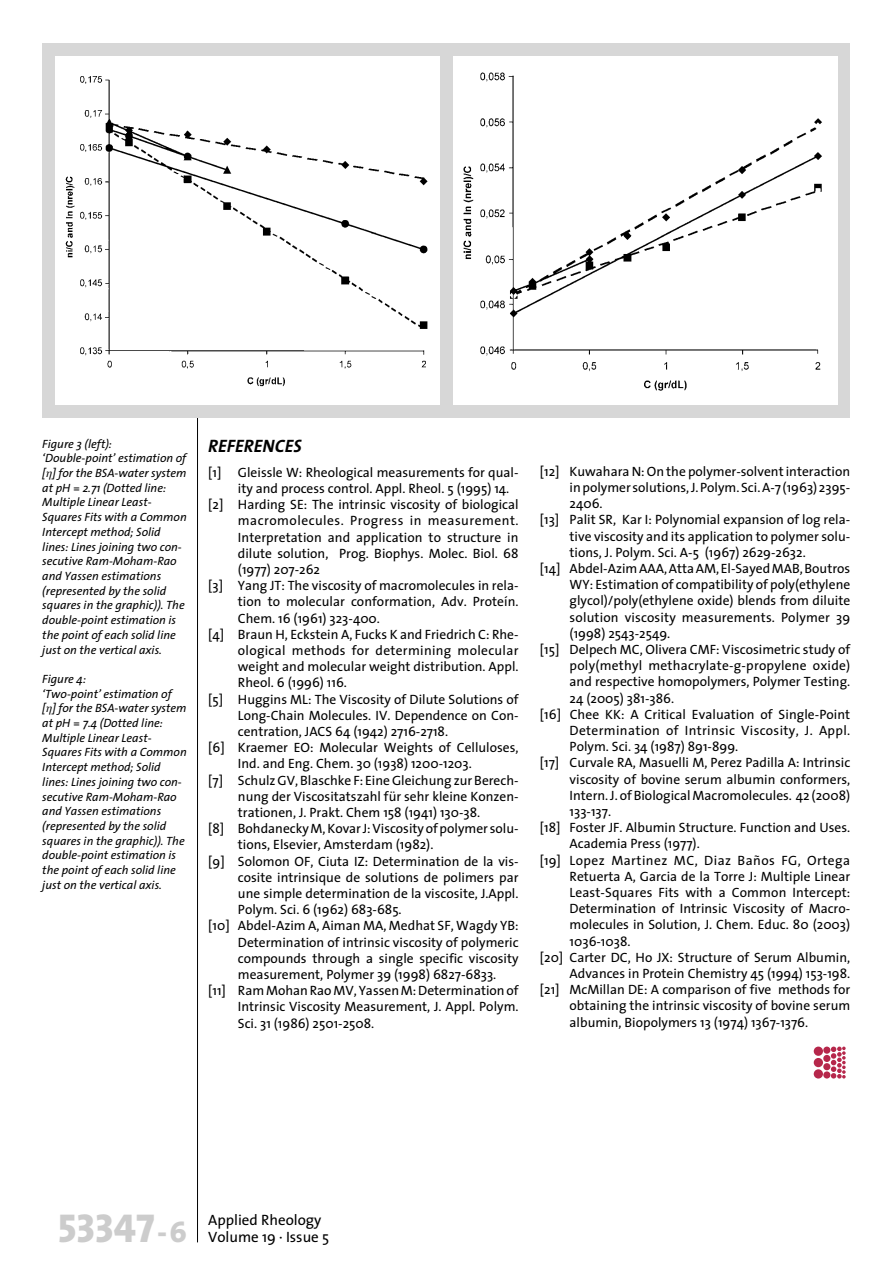
<style>
.page{position:relative;width:893px;height:1263px;background:#fff}
.page>*{position:absolute;margin:0;border:0;box-sizing:border-box;transform-origin:0 0}
.t1{font:40.5px "The Sans Extra Bold Caps";color:#ccc}
.t2{font:italic 18px "The Sans Bold Caps";color:#000}
.t3{font:15px/17.2px "The Sans";color:#000}
.t4{font:13.5px "The Sans";color:#000}
.t5{font:13.5px "The Sans";letter-spacing:.035em;color:#000}
.t6{font:13.5px "The Sans";letter-spacing:.025em;color:#000}
.t7{font:13.5px "The Sans";letter-spacing:.02em;color:#000}
.t8{font:italic 12px/14.7px "The Sans";color:#000}
.s1{font-family:"Math 1";font-style:normal}
.s2{font-size:30px}
</style>
<div class="page">
<svg style="left:813px;top:1047px;width:32px;height:32px"></svg>
<div style="left:814px;top:1046px;width:9px;height:10px;background:#b6274b;border-radius:50%"></div>
<div style="left:814px;top:1058px;width:9px;height:9px;background:#b6274b;border-radius:50%"></div>
<div style="left:814px;top:1069px;width:9px;height:9px;background:#b6274b;border-radius:50%"></div>
<div style="left:823px;top:1046px;width:7px;height:8px;background:#b6274b;border-radius:50%"></div>
<div style="left:823px;top:1055px;width:7px;height:7px;background:#b6274b;border-radius:50%"></div>
<div style="left:823px;top:1063px;width:7px;height:7px;background:#b6274b;border-radius:50%"></div>
<div style="left:823px;top:1071px;width:7px;height:7px;background:#b6274b;border-radius:50%"></div>
<svg style="left:831px;top:1046px;width:15px;height:32px"></svg>
<hr style="left:197px;top:43px;width:1px;height:1199px;background:#000">
<div style="left:42px;top:43px;width:808px;height:374px;background:#d7d7d7"></div>
<div style="left:55px;top:56px;width:385px;height:349px;background:#fff"></div>
<img style="left:65px;top:76px;width:363px;height:311px">
<div style="left:453px;top:56px;width:384px;height:349px;background:#fff"></div>
<img style="left:463px;top:72px;width:359px;height:319px">
<p class="t8" style="left:42px;top:437px;width:146px">Figure 3 (left): ‘Double-point’ estimation of [<span class="s1">h</span>] for the BSA-water system at pH = 2.71 (Dotted line:<br>Multiple Linear Least-<br>Squares Fits with a Common<br>Intercept method; Solid lines: Lines joining two con&shy;secutive Ram-Moham-Rao and Yassen estimations (represented by the solid squares in the graphic)). The double-point estimation is the point of each solid line just on the vertical axis.</p>
<p class="t8" style="left:42px;top:672px;width:146px">Figure 4:<br>‘Two-point’ estimation of [<span class="s1">h</span>] for the BSA-water system at pH = 7.4 (Dotted line:<br>Multiple Linear Least-<br>Squares Fits with a Common<br>Intercept method; Solid lines: Lines joining two con&shy;secutive Ram-Moham-Rao and Yassen estimations (represented by the solid squares in the graphic)). The double-point estimation is the point of each solid line just on the vertical axis.</p>
<h2 class="t2" style="left:208px;top:435px;width:95px">REFERENCES</h2>
<p class="t4" style="left:208px;top:467px;width:312px">[1] Gleissle W: Rheological measurements for qual-</p>
<p class="t4" style="left:238px;top:483px;width:273px">ity and process control. Appl. Rheol. 5 (1995) 14.</p>
<p class="t4" style="left:208px;top:499px;width:312px">[2] Harding SE: The intrinsic viscosity of biological</p>
<p class="t5" style="left:238px;top:515px;width:282px">macromolecules. Progress in measurement.</p>
<p class="t4" style="left:238px;top:531px;width:282px">Interpretation and application to structure in</p>
<p class="t4" style="left:238px;top:548px;width:282px">dilute solution, Prog. Biophys. Molec. Biol. 68</p>
<p class="t4" style="left:238px;top:564px;width:84px">(1977) 207-262</p>
<p class="t4" style="left:208px;top:580px;width:312px">[3] Yang JT: The viscosity of macromolecules in rela-</p>
<p class="t4" style="left:238px;top:596px;width:282px">tion to molecular conformation, Adv. Proteín.</p>
<p class="t4" style="left:238px;top:612px;width:144px">Chem. 16 (1961) 323-400.</p>
<p class="t4" style="left:208px;top:629px;width:312px">[4] Braun H, Eckstein A, Fucks K and Friedrich C: Rhe-</p>
<p class="t7" style="left:238px;top:645px;width:282px">ological methods for determining molecular</p>
<p class="t4" style="left:238px;top:661px;width:282px">weight and molecular weight distribution. Appl.</p>
<p class="t4" style="left:238px;top:677px;width:111px">Rheol. 6 (1996) 116.</p>
<p class="t4" style="left:208px;top:693px;width:312px">[5] Huggins ML: The Viscosity of Dilute Solutions of</p>
<p class="t4" style="left:238px;top:710px;width:282px">Long-Chain Molecules. IV. Dependence on Con-</p>
<p class="t4" style="left:238px;top:726px;width:212px">centration, JACS 64 (1942) 2716-2718.</p>
<p class="t4" style="left:208px;top:742px;width:312px">[6] Kraemer EO: Molecular Weights of Celluloses,</p>
<p class="t4" style="left:238px;top:758px;width:235px">Ind. and Eng. Chem. 30 (1938) 1200-1203.</p>
<p class="t4" style="left:208px;top:774px;width:312px">[7] Schulz GV, Blaschke F: Eine Gleichung zur Berech-</p>
<p class="t4" style="left:238px;top:791px;width:282px">nung der Viscositatszahl für sehr kleine Konzen-</p>
<p class="t4" style="left:238px;top:807px;width:244px">trationen, J. Prakt. Chem 158 (1941) 130-38.</p>
<p class="t4" style="left:208px;top:823px;width:312px">[8] Bohdanecky M, Kovar J: Viscosity of polymer solu-</p>
<p class="t4" style="left:238px;top:839px;width:197px">tions, Elsevier, Amsterdam (1982).</p>
<p class="t4" style="left:208px;top:855px;width:312px">[9] Solomon OF, Ciuta IZ: Determination de la vis-</p>
<p class="t4" style="left:238px;top:872px;width:282px">cosite intrinsique de solutions de polimers par</p>
<p class="t4" style="left:238px;top:888px;width:282px">une simple determination de la viscosite, J.Appl.</p>
<p class="t4" style="left:238px;top:904px;width:165px">Polym. Sci. 6 (1962) 683-685.</p>
<p class="t4" style="left:208px;top:920px;width:312px">[10] Abdel-Azim A, Aiman MA, Medhat SF, Wagdy YB:</p>
<p class="t4" style="left:238px;top:936px;width:282px">Determination of intrinsic viscosity of polymeric</p>
<p class="t4" style="left:238px;top:953px;width:282px">compounds through a single specific viscosity</p>
<p class="t4" style="left:238px;top:969px;width:260px">measurement, Polymer 39 (1998) 6827-6833.</p>
<p class="t4" style="left:208px;top:985px;width:312px">[11] Ram Mohan Rao MV, Yassen M: Determination of</p>
<p class="t4" style="left:238px;top:1001px;width:282px">Intrinsic Viscosity Measurement, J. Appl. Polym.</p>
<p class="t4" style="left:238px;top:1017px;width:138px">Sci. 31 (1986) 2501-2508.</p>
<p class="t4" style="left:540px;top:466px;width:312px">[12] Kuwahara N: On the polymer-solvent interaction</p>
<p class="t4" style="left:570px;top:482px;width:282px">in polymer solutions, J. Polym. Sci. A-7 (1963) 2395-</p>
<p class="t4" style="left:570px;top:498px;width:35px">2406.</p>
<p class="t4" style="left:540px;top:514px;width:312px">[13] Palit SR, Kar I: Polynomial expansion of log rela-</p>
<p class="t4" style="left:570px;top:530px;width:282px">tive viscosity and its application to polymer solu-</p>
<p class="t4" style="left:570px;top:547px;width:238px">tions, J. Polym. Sci. A-5 (1967) 2629-2632.</p>
<p class="t4" style="left:540px;top:563px;width:312px">[14] Abdel-Azim AAA, Atta AM, El-Sayed MAB, Boutros</p>
<p class="t4" style="left:570px;top:579px;width:282px">WY: Estimation of compatibility of poly(ethylene</p>
<p class="t4" style="left:570px;top:595px;width:282px">glycol)/poly(ethylene oxide) blends from diluite</p>
<p class="t4" style="left:570px;top:611px;width:282px">solution viscosity measurements. Polymer 39</p>
<p class="t4" style="left:570px;top:628px;width:102px">(1998) 2543-2549.</p>
<p class="t4" style="left:540px;top:644px;width:312px">[15] Delpech MC, Olivera CMF: Viscosimetric study of</p>
<p class="t4" style="left:570px;top:660px;width:282px">poly(methyl methacrylate-g-propylene oxide)</p>
<p class="t4" style="left:570px;top:676px;width:282px">and respective homopolymers, Polymer Testing.</p>
<p class="t4" style="left:570px;top:692px;width:106px">24 (2005) 381-386.</p>
<p class="t4" style="left:540px;top:709px;width:312px">[16] Chee KK: A Critical Evaluation of Single-Point</p>
<p class="t6" style="left:570px;top:725px;width:282px">Determination of Intrinsic Viscosity, J. Appl.</p>
<p class="t4" style="left:570px;top:741px;width:170px">Polym. Sci. 34 (1987) 891-899.</p>
<p class="t4" style="left:540px;top:757px;width:312px">[17] Curvale RA, Masuelli M, Perez Padilla A: Intrinsic</p>
<p class="t4" style="left:570px;top:773px;width:282px">viscosity of bovine serum albumin conformers,</p>
<p class="t4" style="left:570px;top:790px;width:282px">Intern. J. of Biological Macromolecules. 42 (2008)</p>
<p class="t4" style="left:570px;top:806px;width:43px">133-137.</p>
<p class="t4" style="left:540px;top:822px;width:312px">[18] Foster JF. Albumin Structure. Function and Uses.</p>
<p class="t4" style="left:570px;top:838px;width:132px">Academia Press (1977).</p>
<p class="t5" style="left:540px;top:854px;width:312px">[19] Lopez Martinez MC, Diaz Baños FG, Ortega</p>
<p class="t4" style="left:570px;top:871px;width:282px">Retuerta A, Garcia de la Torre J: Multiple Linear</p>
<p class="t4" style="left:570px;top:887px;width:282px">Least-Squares Fits with a Common Intercept:</p>
<p class="t4" style="left:570px;top:903px;width:282px">Determination of Intrinsic Viscosity of Macro-</p>
<p class="t4" style="left:570px;top:919px;width:282px">molecules in Solution, J. Chem. Educ. 80 (2003)</p>
<p class="t4" style="left:570px;top:935px;width:62px">1036-1038.</p>
<p class="t4" style="left:540px;top:952px;width:312px">[20] Carter DC, Ho JX: Structure of Serum Albumin,</p>
<p class="t4" style="left:570px;top:968px;width:282px">Advances in Protein Chemistry 45 (1994) 153-198.</p>
<p class="t4" style="left:540px;top:984px;width:312px">[21] McMillan DE: A comparison of five methods for</p>
<p class="t4" style="left:570px;top:1000px;width:282px">obtaining the intrinsic viscosity of bovine serum</p>
<p class="t4" style="left:570px;top:1016px;width:240px">albumin, Biopolymers 13 (1974) 1367-1376.</p>
<h1 class="t1" style="left:58px;top:1204px;width:130px">53347<span class="s2">-6</span></h1>
<p class="t3" style="left:208px;top:1212px;width:123px">Applied Rheology<br>Volume 19 · Issue 5</p>
</div>
